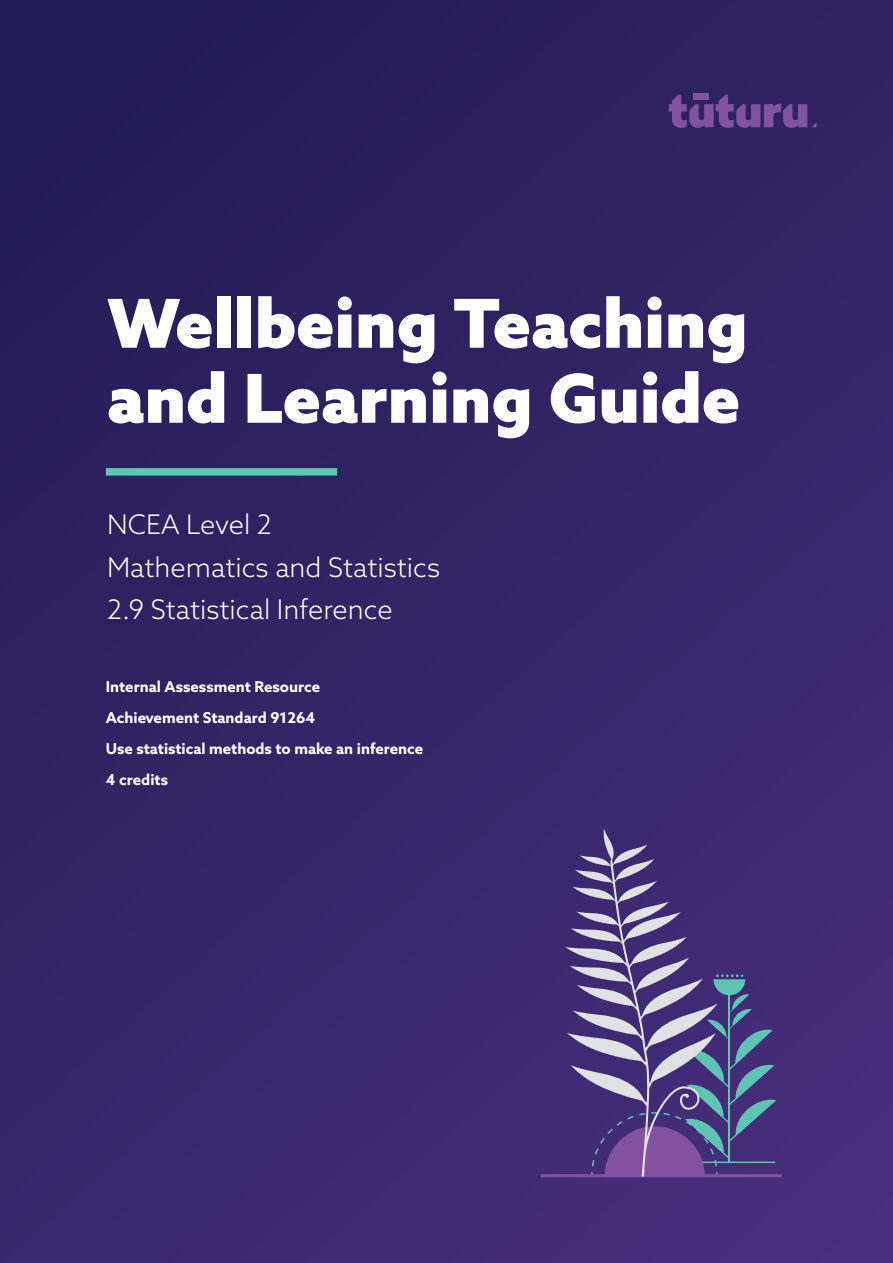
<style>
.page{position:relative;width:893px;height:1263px;background:#fff}
.page>*{position:absolute;margin:0;border:0;box-sizing:border-box;transform-origin:0 0}
.t1{font:900 67.5px/75px "Azo Sans";color:#fff}
.t2{font:300 27px/42.8px "Azo Sans";color:#fff}
.t3{font:700 15px/30.8px "Azo Sans";color:#fff}
</style>
<div class="page">
<div style="left:0;top:0;width:893px;height:1263px;background:linear-gradient(to bottom,#281e59,#412a75)"></div>
<svg style="left:669px;top:95px;width:147px;height:33px;background:#583980"></svg>
<div style="left:694px;top:94px;width:15px;height:6px;background:#8251a0"></div>
<div style="left:106px;top:468px;width:231px;height:8px;background:#5ec4b3"></div>
<hr style="left:541px;top:1174px;width:241px;height:3px;background:#8251a0">
<svg style="left:641px;top:974px;width:135px;height:203px;background:#4a4e85"></svg>
<svg style="left:565px;top:829px;width:152px;height:347px;background:#64538d"></svg>
<h1 class="t1" style="left:107px;top:285px;width:642px">Wellbeing Teaching and Learning Guide</h1>
<h2 class="t2" style="left:107px;top:502px;width:335px">NCEA Level 2<br>Mathematics and Statistics<br>2.9 Statistical Inference</h2>
<p class="t3" style="left:106px;top:671px;width:319px">Internal Assessment Resource<br>Achievement Standard 91264<br>Use statistical methods to make an inference<br>4 credits</p>
</div>
